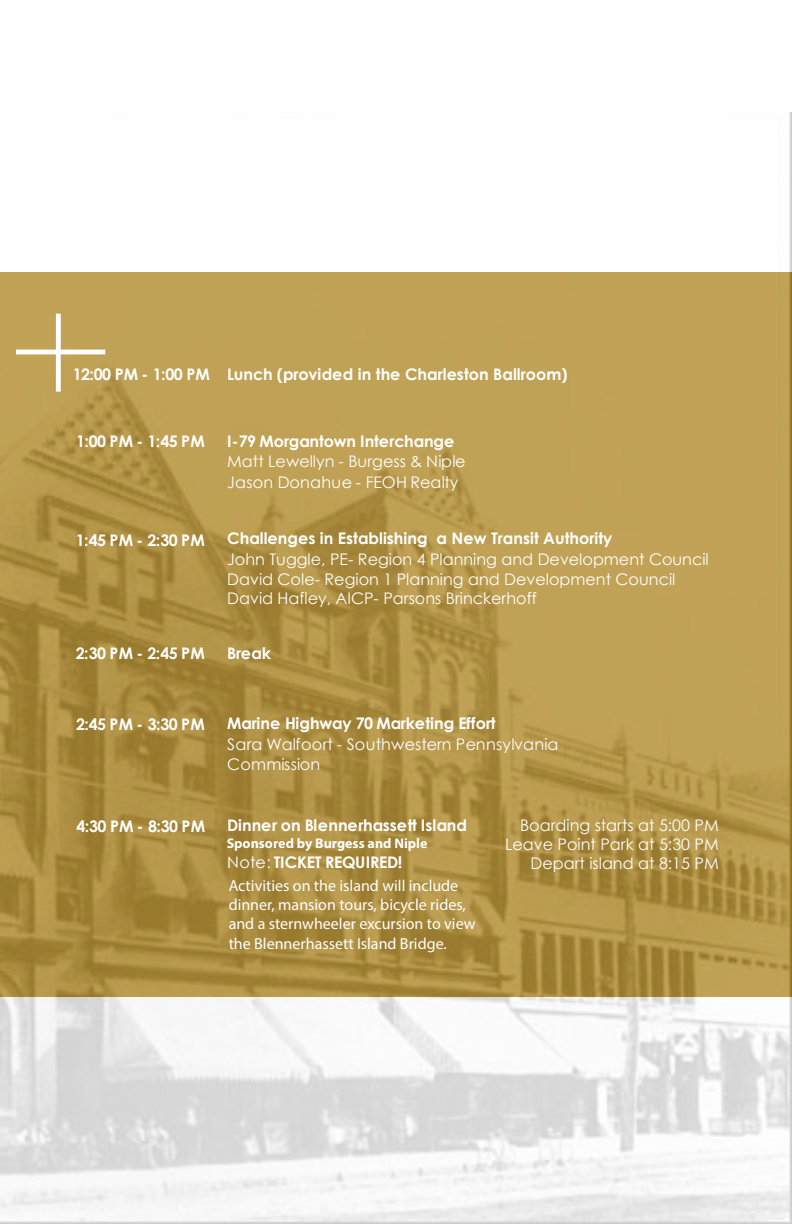
<style>
.page{position:relative;width:792px;height:1224px;background:#fff}
.page>*{position:absolute;margin:0;border:0;box-sizing:border-box;transform-origin:0 0}
.t1{font:16px/19.2px "Century Gothic";color:#fff}
.t2{font:700 16px "Century Gothic";color:#fff}
.t3{font:16px/19.2px "Myriad Pro";color:#fff}
.t4{font:700 16px "Century Gothic";letter-spacing:-.02em;color:#fff}
.t5{font:700 14px "Myriad Pro";color:#fff}
.s1{font-weight:400}
</style>
<div class="page">
<img style="left:0;top:112px;width:792px;height:1112px">
<div style="left:56px;top:314px;width:5px;height:78px;border:4px solid #fff"></div>
<p class="t2" style="left:73px;top:362px;width:496px">12:00 PM - 1:00 PM Lunch (provided in the Charleston Ballroom)</p>
<p class="t2" style="left:76px;top:429px;width:130px">1:00 PM - 1:45 PM</p>
<p class="t2" style="left:227px;top:429px;width:229px">I-79 Morgantown Interchange</p>
<p class="t1" style="left:227px;top:451px;width:240px;line-height:20.6px">Matt Lewellyn - Burgess &amp; Niple<br>Jason Donahue - FEOH Realty</p>
<p class="t2" style="left:76px;top:528px;width:130px">1:45 PM - 2:30 PM</p>
<p class="t2" style="left:227px;top:526px;width:387px">Challenges in Establishing a New Transit Authority</p>
<p class="t1" style="left:227px;top:550px;width:483px">John Tuggle, PE- Region 4 Planning and Development Council<br>David Cole- Region 1 Planning and Development Council<br>David Hafley, AICP- Parsons Brinckerhoff</p>
<p class="t2" style="left:76px;top:641px;width:130px">2:30 PM - 2:45 PM</p>
<p class="t2" style="left:227px;top:641px;width:45px">Break</p>
<p class="t2" style="left:76px;top:712px;width:130px">2:45 PM - 3:30 PM</p>
<p class="t2" style="left:227px;top:711px;width:270px">Marine Highway 70 Marketing Effort</p>
<p class="t1" style="left:227px;top:734px;width:333px;line-height:20.6px">Sara Walfoort - Southwestern Pennsylvania<br>Commission</p>
<p class="t2" style="left:76px;top:814px;width:130px">4:30 PM - 8:30 PM</p>
<p class="t2" style="left:227px;top:813px;width:241px">Dinner on Blennerhassett Island</p>
<p class="t4" style="left:227px;top:851px;width:177px"><span class="s1">Note:</span> TICKET REQUIRED!</p>
<p class="t5" style="left:227px;top:834px;width:202px">Sponsored by Burgess and Niple</p>
<p class="t3" style="left:229px;top:876px;width:248px">Activities on the island will include dinner, mansion tours, bicycle rides, and a sternwheeler excursion to view the Blennerhassett Island Bridge.</p>
<p class="t1" style="left:505px;top:815px;width:215px;text-align:right">Boarding starts at 5:00 PM<br>Leave Point Park at 5:30 PM<br>Depart island at 8:15 PM</p>
</div>
